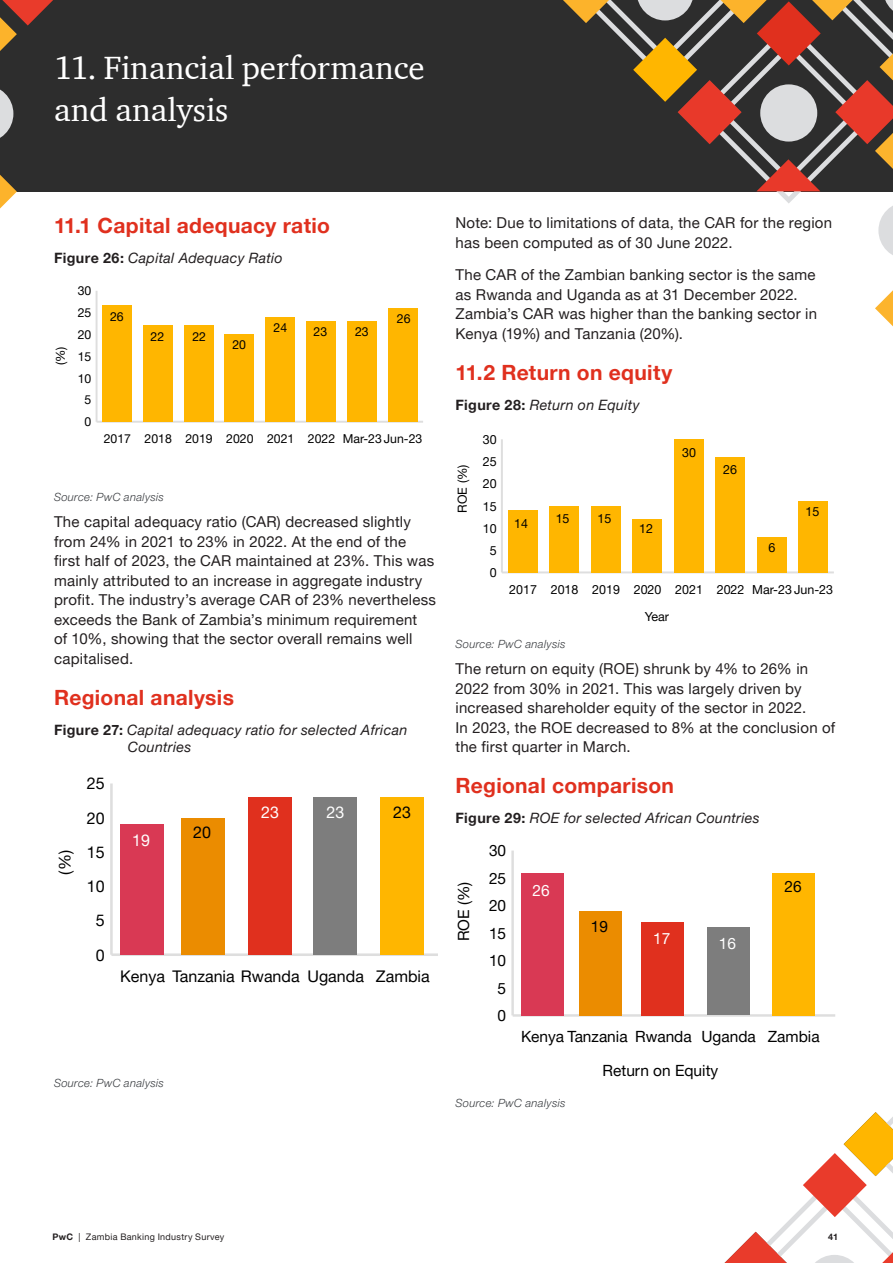
<style>
.page{position:relative;width:893px;height:1263px;background:#fff}
.page>*{position:absolute;margin:0;border:0;box-sizing:border-box;transform-origin:0 0}
.t1{font:33px/42px "ITC Charter Com";color:#fff}
.t2{font:700 21px "Helvetica Neue LT Pro";letter-spacing:.015em;color:#e0301e}
.t3{font:16.05px "Helvetica Neue LT Pro";color:#000}
.t4{font:16.05px "Helvetica Neue LT Pro";color:#fff}
.t5{font:15.45px "Helvetica Neue LT Pro";color:#000}
.t6{font:15.45px "Helvetica Neue LT Pro";color:#fff}
.t7{font:15px/19.5px "Helvetica Neue LT Pro";letter-spacing:.015em;color:#231f20}
.t8{font:italic 14.25px/17.2px "Helvetica Neue LT Pro";letter-spacing:.02em;color:#231f20}
.t9{font:12.45px "Helvetica Neue LT Pro";color:#000}
.t10{font:12.3px "Helvetica Neue LT Pro";color:#000}
.t11{font:italic 300 11.25px "Helvetica Neue LT Pro";letter-spacing:.025em;color:#383b3f}
.t12{font:9px "Helvetica Neue LT Pro";letter-spacing:.035em;color:#231f20}
.t13{font:700 9px "Helvetica Neue LT Pro";color:#231f20}
.s1{font-weight:700;font-style:normal}
.s2{font-weight:700}
</style>
<div class="page">
<div style="left:0;top:0;width:893px;height:191px;background:#2d2d2d"></div>
<svg style="left:554px;top:0;width:339px;height:255px"></svg>
<svg style="left:875px;top:290px;width:18px;height:37px"></svg>
<svg style="left:0;top:89px;width:13px;height:49px"></svg>
<svg style="left:0;top:175px;width:17px;height:34px"></svg>
<svg style="left:0;top:0;width:53px;height:51px"></svg>
<svg style="left:724px;top:1112px;width:169px;height:151px"></svg>
<hr style="left:502px;top:571px;width:332px;height:2px;background:#dedede">
<hr style="left:501px;top:439px;width:2px;height:133px;background:#dedede">
<div style="left:508px;top:510px;width:30px;height:62px;background:#ffb600"></div>
<div style="left:549px;top:506px;width:30px;height:66px;background:#ffb600"></div>
<div style="left:591px;top:506px;width:30px;height:66px;background:#ffb600"></div>
<div style="left:632px;top:519px;width:30px;height:53px;background:#ffb600"></div>
<div style="left:674px;top:439px;width:30px;height:133px;background:#ffb600"></div>
<div style="left:715px;top:457px;width:30px;height:115px;background:#ffb600"></div>
<div style="left:757px;top:537px;width:29px;height:35px;background:#ffb600"></div>
<div style="left:798px;top:501px;width:30px;height:71px;background:#ffb600"></div>
<hr style="left:513px;top:1014px;width:322px;height:3px;background:#dedede">
<hr style="left:511px;top:850px;width:3px;height:165px;background:#dedede">
<div style="left:521px;top:872px;width:42px;height:143px;background:#d93954"></div>
<div style="left:580px;top:911px;width:42px;height:104px;background:#eb8c00"></div>
<div style="left:642px;top:922px;width:42px;height:93px;background:#e0301e"></div>
<div style="left:707px;top:927px;width:42px;height:88px;background:#7d7d7d"></div>
<div style="left:772px;top:872px;width:42px;height:143px;background:#ffb600"></div>
<hr style="left:97px;top:421px;width:326px;height:2px;background:#dedede">
<hr style="left:96px;top:291px;width:2px;height:131px;background:#dedede">
<div style="left:102px;top:305px;width:30px;height:117px;background:#ffb600"></div>
<div style="left:143px;top:326px;width:29px;height:96px;background:#ffb600"></div>
<div style="left:184px;top:326px;width:29px;height:96px;background:#ffb600"></div>
<div style="left:225px;top:334px;width:29px;height:88px;background:#ffb600"></div>
<div style="left:266px;top:317px;width:29px;height:105px;background:#ffb600"></div>
<div style="left:306px;top:321px;width:30px;height:101px;background:#ffb600"></div>
<div style="left:347px;top:321px;width:30px;height:101px;background:#ffb600"></div>
<div style="left:388px;top:308px;width:29px;height:114px;background:#ffb600"></div>
<hr style="left:111px;top:953px;width:326px;height:3px;background:#dedede">
<hr style="left:110px;top:783px;width:3px;height:172px;background:#dedede">
<div style="left:120px;top:824px;width:44px;height:131px;background:#d93954"></div>
<div style="left:181px;top:818px;width:44px;height:137px;background:#eb8c00"></div>
<div style="left:248px;top:797px;width:44px;height:158px;background:#e0301e"></div>
<div style="left:313px;top:797px;width:44px;height:158px;background:#7d7d7d"></div>
<div style="left:380px;top:797px;width:44px;height:157px;background:#ffb600"></div>
<h1 class="t1" style="left:54px;top:46px;width:372px">11. Financial performance and analysis</h1>
<h2 class="t2" style="left:54px;top:212px;width:278px">11.1 Capital adequacy ratio</h2>
<p class="t8" style="left:54px;top:249px;width:230px"><span class="s1">Figure 26:</span> Capital Adequacy Ratio</p>
<p class="t10" style="left:53px;top:365px;width:20px;rotate:-90deg">(%)</p>
<p class="t10" style="left:78px;top:283px;width:15px">30</p>
<p class="t10" style="left:78px;top:305px;width:15px">25</p>
<p class="t10" style="left:78px;top:327px;width:15px">20</p>
<p class="t10" style="left:78px;top:349px;width:15px">15</p>
<p class="t10" style="left:78px;top:371px;width:15px">10</p>
<p class="t10" style="left:85px;top:392px;width:8px">5</p>
<p class="t10" style="left:85px;top:414px;width:8px">0</p>
<p class="t10" style="left:110px;top:309px;width:15px">26</p>
<p class="t10" style="left:151px;top:329px;width:15px">22</p>
<p class="t10" style="left:192px;top:329px;width:15px">22</p>
<p class="t10" style="left:232px;top:337px;width:15px">20</p>
<p class="t10" style="left:274px;top:320px;width:15px">24</p>
<p class="t10" style="left:314px;top:324px;width:15px">23</p>
<p class="t10" style="left:355px;top:324px;width:15px">23</p>
<p class="t10" style="left:397px;top:311px;width:15px">26</p>
<p class="t10" style="left:104px;top:431px;width:320px">2017 2018 2019 2020 2021 2022 Mar-23 Jun-23</p>
<p class="t11" style="left:54px;top:490px;width:111px">Source: PwC analysis</p>
<p class="t7" style="left:54px;top:512px;width:384px">The capital adequacy ratio (CAR) decreased slightly from 24% in 2021 to 23% in 2022. At the end of the<br>first half of 2023, the CAR maintained at 23%. This was mainly attributed to an increase in aggregate industry profit. The industry’s average CAR of 23% nevertheless exceeds the Bank of Zambia’s minimum requirement<br>of 10%, showing that the sector overall remains well capitalised.</p>
<h2 class="t2" style="left:54px;top:684px;width:182px">Regional analysis</h2>
<p class="t8" style="left:128px;top:720px;width:281px;text-indent:-74px"><span class="s1">Figure 27:</span> Capital adequacy ratio for selected African<br>Countries</p>
<p class="t3" style="left:55px;top:874px;width:26px;rotate:-90deg">(%)</p>
<p class="t3" style="left:87px;top:774px;width:19px">25</p>
<p class="t3" style="left:87px;top:808px;width:19px">20</p>
<p class="t3" style="left:87px;top:842px;width:19px">15</p>
<p class="t3" style="left:87px;top:877px;width:19px">10</p>
<p class="t3" style="left:96px;top:911px;width:10px">5</p>
<p class="t3" style="left:96px;top:945px;width:10px">0</p>
<p class="t4" style="left:132px;top:830px;width:19px">19</p>
<p class="t3" style="left:193px;top:822px;width:19px">20</p>
<p class="t4" style="left:261px;top:802px;width:19px">23</p>
<p class="t4" style="left:327px;top:802px;width:19px">23</p>
<p class="t3" style="left:393px;top:802px;width:19px">23</p>
<p class="t3" style="left:120px;top:966px;width:311px">Kenya Tanzania Rwanda Uganda Zambia</p>
<p class="t11" style="left:54px;top:1076px;width:111px">Source: PwC analysis</p>
<p class="t7" style="left:455px;top:213px;width:378px">Note: Due to limitations of data, the CAR for the region has been computed as of 30 June 2022.</p>
<p class="t7" style="left:455px;top:265px;width:363px">The CAR of the Zambian banking sector is the same as Rwanda and Uganda as at 31 December 2022.<br>Zambia’s CAR was higher than the banking sector in Kenya (19%) and Tanzania (20%).</p>
<h2 class="t2" style="left:455px;top:359px;width:218px">11.2 Return on equity</h2>
<p class="t8" style="left:455px;top:396px;width:186px"><span class="s1">Figure 28:</span> Return on Equity</p>
<p class="t9" style="left:455px;top:512px;width:50px;rotate:-90deg">ROE (%)</p>
<p class="t9" style="left:483px;top:432px;width:15px">30</p>
<p class="t9" style="left:483px;top:454px;width:15px">25</p>
<p class="t9" style="left:483px;top:476px;width:15px">20</p>
<p class="t9" style="left:483px;top:498px;width:15px">15</p>
<p class="t9" style="left:483px;top:521px;width:15px">10</p>
<p class="t9" style="left:490px;top:543px;width:8px">5</p>
<p class="t9" style="left:490px;top:565px;width:8px">0</p>
<p class="t9" style="left:514px;top:516px;width:15px">14</p>
<p class="t9" style="left:556px;top:511px;width:15px">15</p>
<p class="t9" style="left:598px;top:511px;width:15px">15</p>
<p class="t9" style="left:639px;top:521px;width:15px">12</p>
<p class="t9" style="left:682px;top:445px;width:15px">30</p>
<p class="t9" style="left:723px;top:461px;width:15px">26</p>
<p class="t9" style="left:768px;top:540px;width:8px">6</p>
<p class="t9" style="left:805px;top:504px;width:15px">15</p>
<p class="t9" style="left:509px;top:581px;width:325px">2017 2018 2019 2020 2021 2022 Mar-23 Jun-23</p>
<p class="t9" style="left:645px;top:609px;width:26px">Year</p>
<p class="t11" style="left:455px;top:637px;width:111px">Source: PwC analysis</p>
<p class="t7" style="left:455px;top:659px;width:381px">The return on equity (ROE) shrunk by 4% to 26% in 2022 from 30% in 2021. This was largely driven by increased shareholder equity of the sector in 2022.<br>In 2023, the ROE decreased to 8% at the conclusion of the first quarter in March.</p>
<h2 class="t2" style="left:455px;top:773px;width:220px">Regional comparison</h2>
<p class="t8" style="left:455px;top:809px;width:306px"><span class="s1">Figure 29:</span> ROE for selected African Countries</p>
<p class="t5" style="left:454px;top:941px;width:61px;rotate:-90deg">ROE (%)</p>
<p class="t5" style="left:489px;top:841px;width:19px">30</p>
<p class="t5" style="left:489px;top:869px;width:19px">25</p>
<p class="t5" style="left:489px;top:896px;width:19px">20</p>
<p class="t5" style="left:489px;top:924px;width:19px">15</p>
<p class="t5" style="left:489px;top:951px;width:19px">10</p>
<p class="t5" style="left:498px;top:979px;width:10px">5</p>
<p class="t5" style="left:498px;top:1006px;width:10px">0</p>
<p class="t6" style="left:533px;top:881px;width:19px">26</p>
<p class="t5" style="left:591px;top:917px;width:19px">19</p>
<p class="t6" style="left:653px;top:928px;width:19px">17</p>
<p class="t6" style="left:719px;top:933px;width:19px">16</p>
<p class="t5" style="left:785px;top:877px;width:19px">26</p>
<p class="t5" style="left:521px;top:1027px;width:300px">Kenya Tanzania Rwanda Uganda Zambia</p>
<p class="t5" style="left:603px;top:1061px;width:117px">Return on Equity</p>
<p class="t11" style="left:455px;top:1096px;width:111px">Source: PwC analysis</p>
<p class="t12" style="left:52px;top:1231px;width:174px"><span class="s2">PwC</span> | Zambia Banking Industry Survey</p>
<p class="t13" style="left:828px;top:1231px;width:11px">41</p>
</div>
